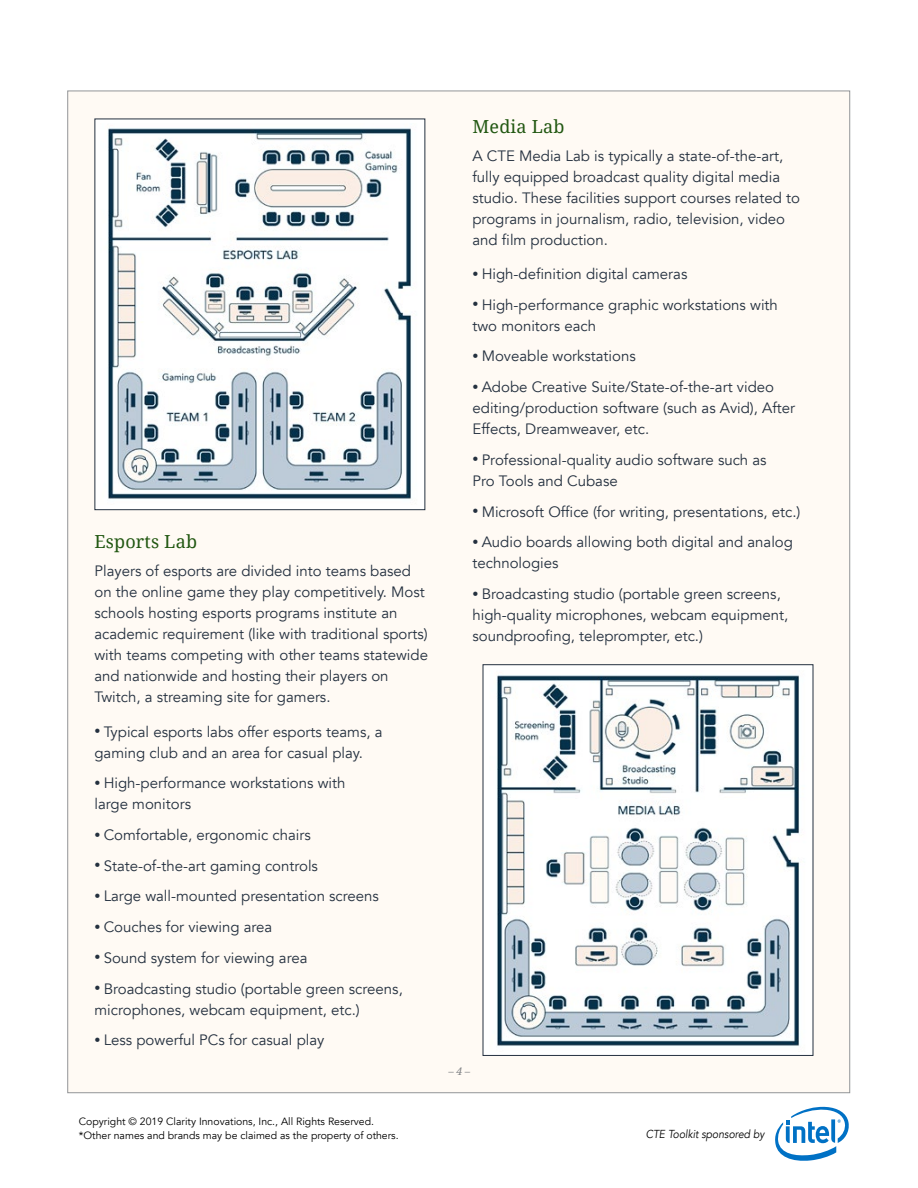
<style>
.page{position:relative;width:918px;height:1188px;background:#fff}
.page>*{position:absolute;margin:0;border:0;box-sizing:border-box;transform-origin:0 0}
.t1{font:18px "Droid Serif";letter-spacing:.01em;color:#215711}
.t2{font:15px/21px "Avenir";color:#24303f}
.t3{font:italic 11.55px "Avenir";color:#000;scale:.9 1}
.t4{font:10.5px/13.5px "Avenir";color:#000}
.t5{font:italic 10.5px "Droid Serif";color:#808285}
.s1{font-size:12px}
</style>
<div class="page">
<div style="left:68px;top:91px;width:782px;height:1002px;background:#fffaf4;border:1px solid #939598"></div>
<svg style="left:775px;top:1106px;width:74px;height:55px"></svg>
<div style="left:95px;top:119px;width:330px;height:391px;background:#fff"></div>
<img style="left:107px;top:128px;width:305px;height:371px">
<div style="left:483px;top:665px;width:330px;height:390px;background:#fff"></div>
<img style="left:496px;top:675px;width:304px;height:371px">
<div style="left:483px;top:664px;width:330px;height:392px;border:1px solid #24303f"></div>
<p class="t1" style="left:94px;top:532px;width:104px">Esports Lab</p>
<p class="t2" style="left:94px;top:561px;width:335px">Players of esports are divided into teams based on the online game they play competitively. Most schools hosting esports programs institute an academic requirement (like with traditional sports) with teams competing with other teams statewide and nationwide and hosting their players on Twitch, a streaming site for gamers.</p>
<p class="t2" style="left:94px;top:721px;width:290px"><span class="s1">•</span> Typical esports labs offer esports teams, a gaming club and an area for casual play.</p>
<p class="t2" style="left:94px;top:773px;width:253px"><span class="s1">•</span> High-performance workstations with large monitors</p>
<p class="t2" style="left:94px;top:825px;width:218px"><span class="s1">•</span> Comfortable, ergonomic chairs</p>
<p class="t2" style="left:94px;top:855px;width:225px"><span class="s1">•</span> State-of-the-art gaming controls</p>
<p class="t2" style="left:94px;top:886px;width:286px"><span class="s1">•</span> Large wall-mounted presentation screens</p>
<p class="t2" style="left:94px;top:917px;width:179px"><span class="s1">•</span> Couches for viewing area</p>
<p class="t2" style="left:94px;top:948px;width:215px"><span class="s1">•</span> Sound system for viewing area</p>
<p class="t2" style="left:94px;top:978px;width:310px"><span class="s1">•</span> Broadcasting studio (portable green screens, microphones, webcam equipment, etc.)</p>
<p class="t2" style="left:94px;top:1030px;width:232px"><span class="s1">•</span> Less powerful PCs for casual play</p>
<p class="t1" style="left:472px;top:116px;width:93px">Media Lab</p>
<p class="t2" style="left:472px;top:145px;width:329px">A CTE Media Lab is typically a state-of-the-art, fully equipped broadcast quality digital media studio. These facilities support courses related to programs in journalism, radio, television, video and film production.</p>
<p class="t2" style="left:472px;top:264px;width:216px"><span class="s1">•</span> High-definition digital cameras</p>
<p class="t2" style="left:472px;top:294px;width:307px"><span class="s1">•</span> High-performance graphic workstations with two monitors each</p>
<p class="t2" style="left:472px;top:346px;width:165px"><span class="s1">•</span> Moveable workstations</p>
<p class="t2" style="left:472px;top:377px;width:324px"><span class="s1">•</span> Adobe Creative Suite/State-of-the-art video editing/production software (such as Avid), After<br>Effects, Dreamweaver, etc.</p>
<p class="t2" style="left:472px;top:450px;width:296px"><span class="s1">•</span> Professional-quality audio software such as<br>Pro Tools and Cubase</p>
<p class="t2" style="left:472px;top:501px;width:330px"><span class="s1">•</span> Microsoft Office (for writing, presentations, etc.)</p>
<p class="t2" style="left:472px;top:532px;width:322px"><span class="s1">•</span> Audio boards allowing both digital and analog technologies</p>
<p class="t2" style="left:472px;top:584px;width:317px"><span class="s1">•</span> Broadcasting studio (portable green screens, high-quality microphones, webcam equipment, soundproofing, teleprompter, etc.)</p>
<p class="t5" style="left:448px;top:1065px;width:23px">– 4 –</p>
<p class="t4" style="left:79px;top:1115px;width:321px">Copyright © 2019 Clarity Innovations, Inc., All Rights Reserved. *Other names and brands may be claimed as the property of others.</p>
<p class="t3" style="left:646px;top:1127px;width:133px">CTE Toolkit sponsored by</p>
</div>
